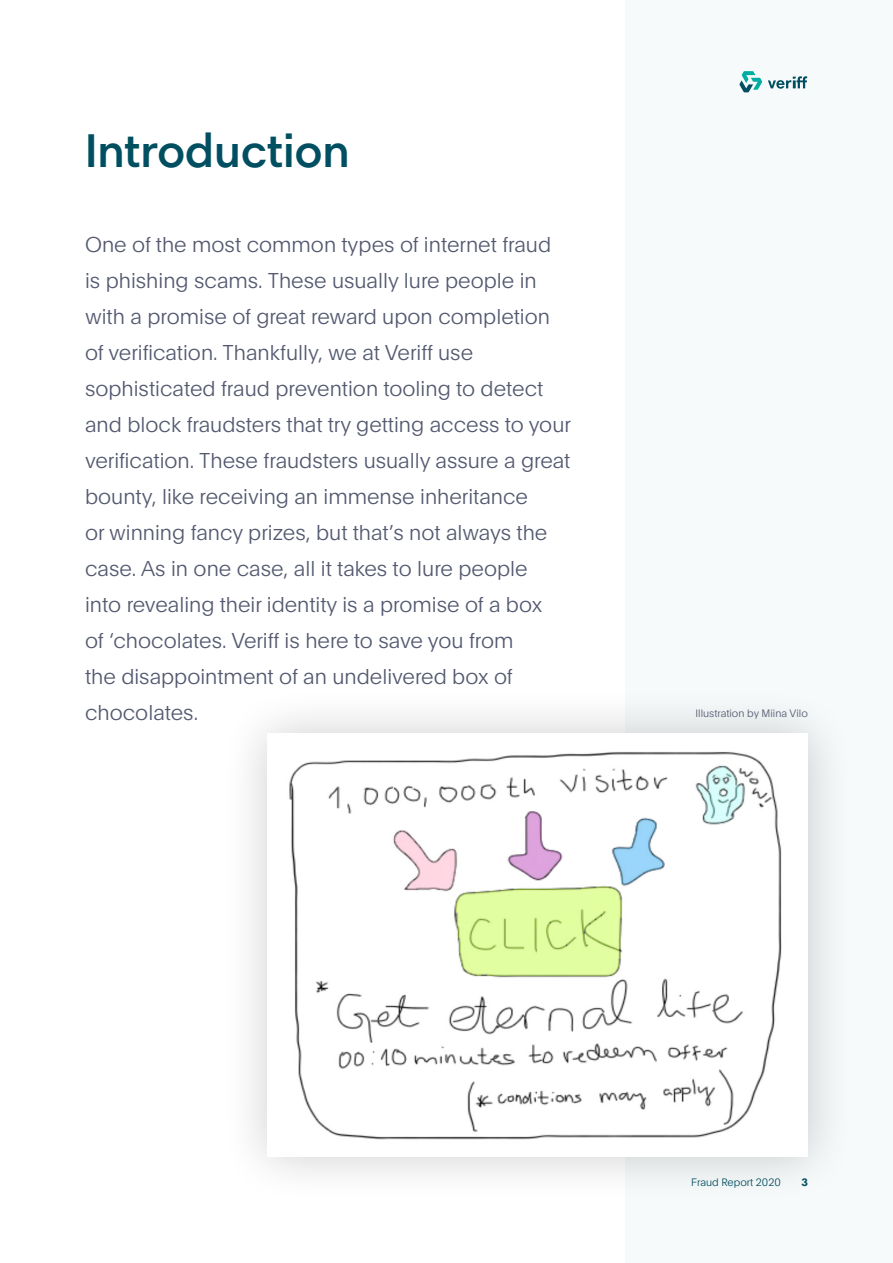
<style>
.page{position:relative;width:893px;height:1263px;background:#fff}
.page>*{position:absolute;margin:0;border:0;box-sizing:border-box;transform-origin:0 0}
.t1{font:600 48px "Harmonia Sans Pro Cyr";color:#004f61}
.t2{font:100 21px/36px "Plain";color:#545970}
.t3{font:100 10.5px "Plain";color:#545970}
.t4{font:100 10.5px "Plain";color:#004f61}
.t5{font:700 10.5px "Plain";color:#004f61}
</style>
<div class="page">
<div style="left:625px;top:0;width:268px;height:1263px;background:#f7fafa"></div>
<svg style="left:739px;top:71px;width:23px;height:21px"></svg>
<svg style="left:768px;top:76px;width:39px;height:13px"></svg>
<div style="left:220px;top:686px;width:635px;height:518px;background:#000;opacity:.2"></div>
<img style="left:268px;top:733px;width:540px;height:424px">
<p class="t1" style="left:85px;top:120px;width:266px">Introduction</p>
<p class="t2" style="left:85px;top:226px;width:487px">One of the most common types of internet fraud is phishing scams. These usually lure people in with a promise of great reward upon completion of verification. Thankfully, we at Veriff use sophisticated fraud prevention tooling to detect and block fraudsters that try getting access to your verification. These fraudsters usually assure a great bounty, like receiving an immense inheritance<br>or winning fancy prizes, but that’s not always the case. As in one case, all it takes to lure people<br>into revealing their identity is a promise of a box<br>of ‘chocolates. Veriff is here to save you from<br>the disappointment of an undelivered box of chocolates.</p>
<p class="t3" style="left:695px;top:706px;width:114px">Illustration by Miina Vilo</p>
<p class="t4" style="left:691px;top:1175px;width:91px">Fraud Report 2020</p>
<p class="t5" style="left:801px;top:1175px;width:8px">3</p>
</div>
